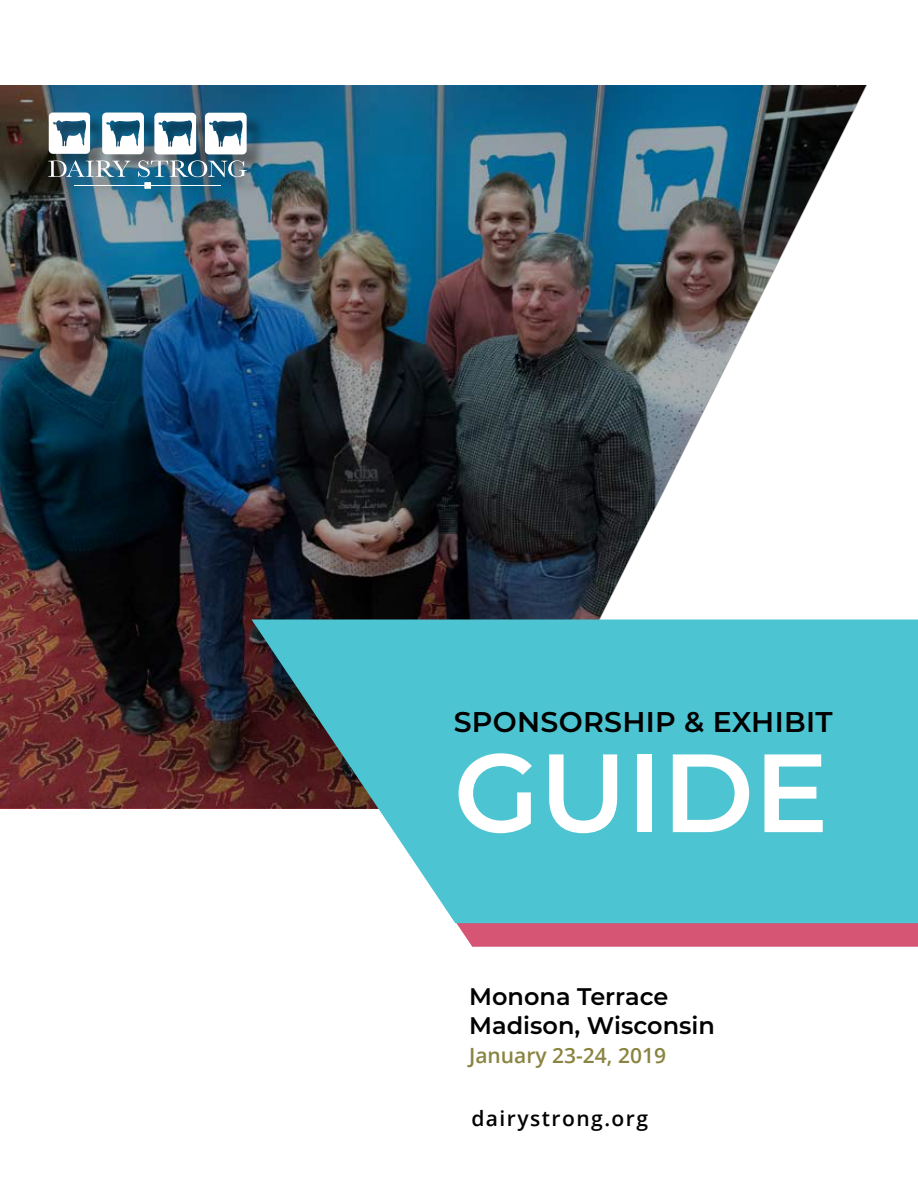
<style>
.page{position:relative;width:918px;height:1188px;background:#fff}
.page>*{position:absolute;margin:0;border:0;box-sizing:border-box;transform-origin:0 0}
.t1{font:600 111px "Montserrat";color:#fff}
.t2{font:600 28.5px "Montserrat";letter-spacing:.01em;color:#000}
.t3{font:600 24px/28.8px "Montserrat";color:#000}
.t4{font:600 21px "Open Sans";color:#8a8442}
.t5{font:600 21px "Open Sans";letter-spacing:.07em;color:#000}
</style>
<div class="page">
<img style="left:0;top:85px;width:867px;height:724px">
<svg style="left:455px;top:923px;width:463px;height:24px;background:#d65a78"></svg>
<svg style="left:252px;top:620px;width:666px;height:303px;background:#5dbfca"></svg>
<div style="left:51px;top:115px;width:214px;height:92px;background:#000;opacity:.4"></div>
<svg style="left:205px;top:113px;width:42px;height:41px"></svg>
<svg style="left:154px;top:113px;width:42px;height:41px"></svg>
<svg style="left:102px;top:113px;width:42px;height:41px"></svg>
<svg style="left:48px;top:160px;width:82px;height:17px"></svg>
<svg style="left:138px;top:160px;width:109px;height:17px;background:#668da1"></svg>
<svg style="left:49px;top:113px;width:41px;height:41px"></svg>
<hr style="left:74px;top:185px;width:147px;height:1px;background:#fff">
<div style="left:144px;top:182px;width:7px;height:7px;background:#fff"></div>
<p class="t2" style="left:454px;top:701px;width:380px">SPONSORSHIP &amp; EXHIBIT</p>
<h1 class="t1" style="left:454px;top:714px;width:376px">GUIDE</h1>
<p class="t3" style="left:469px;top:981px;width:247px">Monona Terrace<br>Madison, Wisconsin</p>
<p class="t4" style="left:469px;top:1041px;width:198px">January 23-24, 2019</p>
<p class="t5" style="left:471px;top:1104px;width:178px">dairystrong.org</p>
</div>
